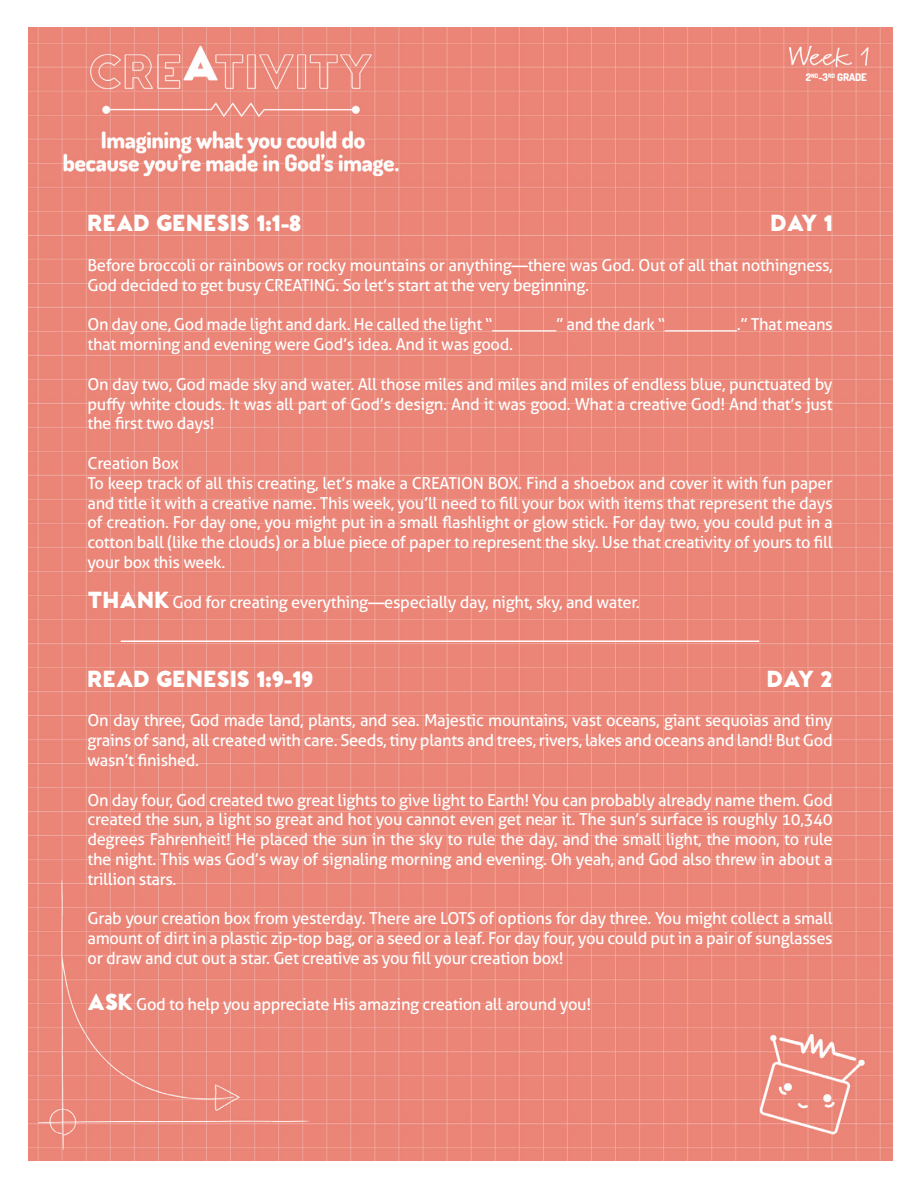
<style>
.page{position:relative;width:918px;height:1188px;background:#fff}
.page>*{position:absolute;margin:0;border:0;box-sizing:border-box;transform-origin:0 0}
.t1{font:900 24px "Venti CF";color:#fff}
.t2{font:16.5px/19.8px "Aller";letter-spacing:-.02em;color:#fff;text-align:justify}
.t3{font:800 10.5px "Terminal Dosis";letter-spacing:-.01em;color:#fff}
.s1{font-family:"Venti CF";font-weight:900;font-size:24px}
</style>
<div class="page">
<img style="left:28px;top:27px;width:864px;height:1134px">
<hr style="left:121px;top:640px;width:638px;height:2px;background:#fff">
<p class="t3" style="left:806px;top:71px;width:63px">2<sup>ND</sup>-3<sup>RD</sup> GRADE</p>
<p class="t1" style="left:88px;top:208px;width:215px">READ GENESIS 1:1-8</p>
<p class="t2" style="left:87px;top:255px;width:747px">Before broccoli or rainbows or rocky mountains or anything—there was God. Out of all that nothingness,<br>God decided to get busy CREATING. So let’s start at the very beginning.</p>
<p class="t2" style="left:87px;top:315px;width:747px">On day one, God made light and dark. He called the light “________” and the dark “_________.” That means that morning and evening were God’s idea. And it was good.</p>
<p class="t2" style="left:87px;top:374px;width:747px">On day two, God made sky and water. All those miles and miles and miles of endless blue, punctuated by puffy white clouds. It was all part of God’s design. And it was good. What a creative God! And that’s just the first two days!</p>
<p class="t2" style="left:87px;top:453px;width:93px">Creation Box</p>
<p class="t2" style="left:87px;top:473px;width:747px">To keep track of all this creating, let’s make a CREATION BOX. Find a shoebox and cover it with fun paper and title it with a creative name. This week, you’ll need to fill your box with items that represent the days of creation. For day one, you might put in a small flashlight or glow stick. For day two, you could put in a cotton ball (like the clouds) or a blue piece of paper to represent the sky. Use that creativity of yours to fill your box this week.</p>
<p class="t2" style="left:88px;top:592px;width:554px"><span class="s1">THANK</span> God for creating everything—especially day, night, sky, and water.</p>
<p class="t1" style="left:770px;top:208px;width:64px">DAY 1</p>
<p class="t1" style="left:767px;top:664px;width:67px">DAY 2</p>
<p class="t1" style="left:88px;top:664px;width:227px">READ GENESIS 1:9-19</p>
<p class="t2" style="left:87px;top:711px;width:747px">On day three, God made land, plants, and sea. Majestic mountains, vast oceans, giant sequoias and tiny grains of sand, all created with care. Seeds, tiny plants and trees, rivers, lakes and oceans and land! But God wasn’t finished.</p>
<p class="t2" style="left:87px;top:790px;width:747px">On day four, God created two great lights to give light to Earth! You can probably already name them. God created the sun, a light so great and hot you cannot even get near it. The sun’s surface is roughly 10,340 degrees Fahrenheit! He placed the sun in the sky to rule the day, and the small light, the moon, to rule the night. This was God’s way of signaling morning and evening. Oh yeah, and God also threw in about a trillion stars.</p>
<p class="t2" style="left:87px;top:909px;width:747px">Grab your creation box from yesterday. There are LOTS of options for day three. You might collect a small amount of dirt in a plastic zip-top bag, or a seed or a leaf. For day four, you could put in a pair of sunglasses or draw and cut out a star. Get creative as you fill your creation box!</p>
<p class="t2" style="left:88px;top:994px;width:505px"><span class="s1">ASK</span> God to help you appreciate His amazing creation all around you!</p>
</div>
